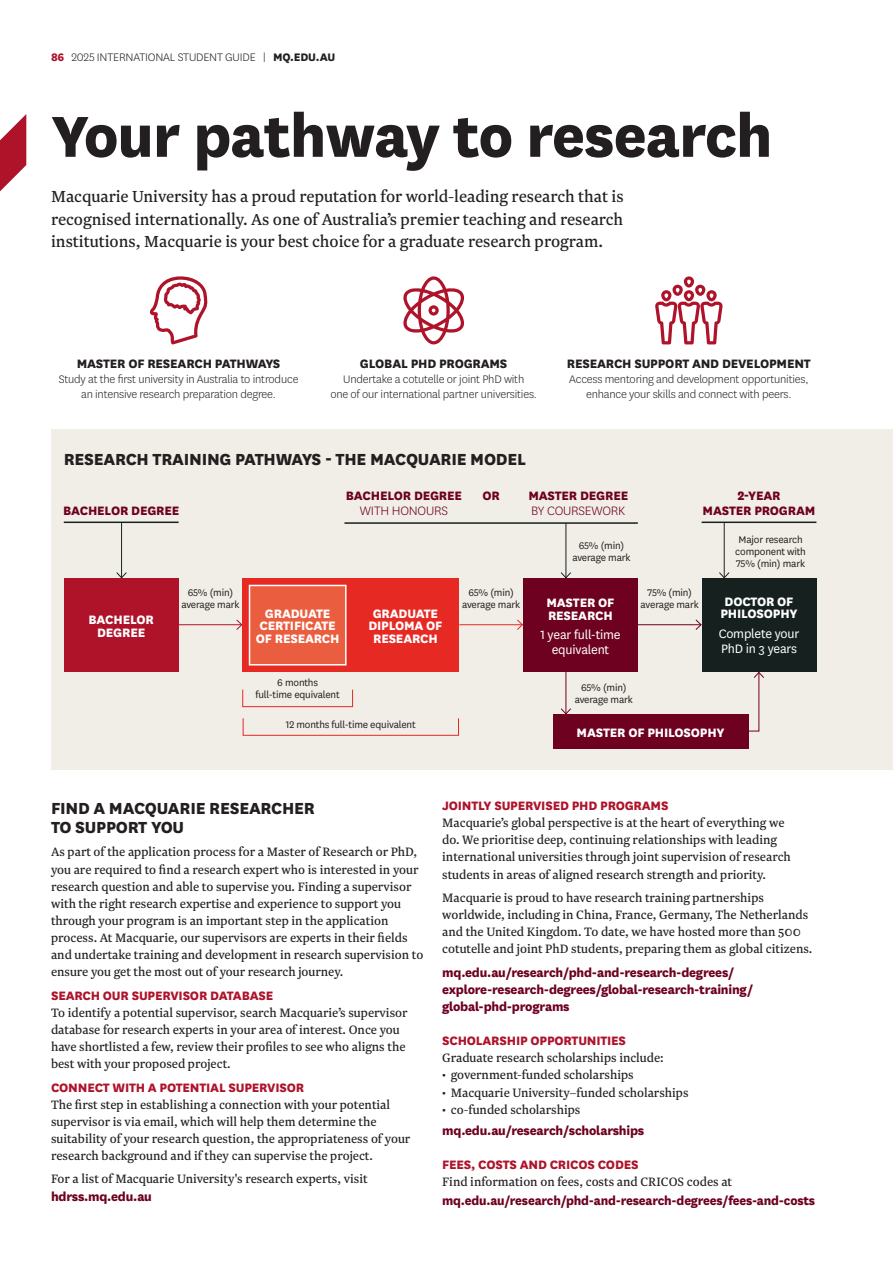
<style>
.page{position:relative;width:893px;height:1263px;background:#fff}
.page>*{position:absolute;margin:0;border:0;box-sizing:border-box;transform-origin:0 0}
.Header_Pages_-_Course_Name{font:800 67.5px "National";letter-spacing:-.015em;color:#231f20}
._02_Lead_In{font:18.75px/22.5px "Newzald";color:#231f20;text-align:justify}
._02_Large_Subheading{font:800 18.75px "National";letter-spacing:-.015em;color:#231f20}
._03_Body_Copy{font:800 18.75px/19.5px "National";letter-spacing:-.015em;color:#231f20}
._03_Body_Copy-2{font:14.25px/17.1px "Newzald";color:#231f20}
._02_Subhead_LVL1{font:14.25px/17.1px "Newzald";color:#231f20}
._02_Subhead_LVL1-2{font:800 14.25px/17.1px "National";letter-spacing:-.015em;color:#6e0020}
.KH_5_Subhead_LV2{font:800 14.25px/12.6px "National";letter-spacing:-.015em;color:#fff;text-align:center}
.DD_Heading{font:800 14.25px "National";letter-spacing:-.015em;color:#231f20}
.KH_6_Body_sans{font:800 14.25px/15px "National";letter-spacing:-.015em;color:#6e0020;text-align:center}
._03_Body_Copy-3{font:800 14.25px "National";letter-spacing:-.015em;color:#6e0020}
._02_Subhead_LVL1-3{font:800 14.25px "National";letter-spacing:-.015em;color:#ae132a}
.KH_5_Subhead_LV2-2{font:14.25px/15px "National";letter-spacing:-.015em;color:#fff}
.KH_6_Body_sans-2{font:300 14.25px "National";letter-spacing:-.015em;color:#6e0020}
.DD_Heading-2{font:300 12.75px/15.3px "National";letter-spacing:-.015em;color:#231f20;text-align:center}
.KH_6_Body_sans-3{font:11.25px/12px "National";letter-spacing:-.015em;color:#231f20;text-align:center}
.s1{font-weight:800;color:#ae132a}
.s2{font-weight:800}
.s3{font-family:"National";font-weight:800;color:#ae132a}
.s4{font-family:"National";font-weight:800;color:#6e0020}
</style>
<div class="page">
<div style="left:51px;top:429px;width:842px;height:341px;background:#f1eee7"></div>
<svg style="left:748px;top:672px;width:16px;height:60px"></svg>
<svg style="left:149px;top:276px;width:59px;height:68px"></svg>
<svg style="left:403px;top:276px;width:62px;height:68px"></svg>
<svg style="left:655px;top:276px;width:68px;height:68px"></svg>
<div style="left:553px;top:714px;width:195px;height:34px;background:#6e0020"></div>
<hr style="left:344px;top:522px;width:294px;height:2px;background:#16211f">
<hr style="left:179px;top:624px;width:63px;height:1px;background:#ae132a">
<svg style="left:236px;top:619px;width:6px;height:11px"></svg>
<div style="left:702px;top:578px;width:114px;height:94px;background:#16211f"></div>
<div style="left:64px;top:578px;width:115px;height:94px;background:#ae132a"></div>
<svg style="left:0;top:114px;width:26px;height:78px"></svg>
<hr style="left:64px;top:521px;width:115px;height:2px;background:#16211f">
<hr style="left:121px;top:523px;width:1px;height:55px;background:#16211f">
<svg style="left:116px;top:571px;width:11px;height:8px"></svg>
<div style="left:523px;top:578px;width:115px;height:94px;background:#6e0020"></div>
<div style="left:242px;top:578px;width:217px;height:94px;background:#e62923"></div>
<hr style="left:459px;top:624px;width:63px;height:1px;background:#e62923">
<svg style="left:516px;top:619px;width:7px;height:11px"></svg>
<hr style="left:638px;top:624px;width:63px;height:1px;background:#6e0020">
<svg style="left:695px;top:619px;width:7px;height:11px"></svg>
<hr style="left:566px;top:672px;width:1px;height:42px;background:#6e0020">
<svg style="left:561px;top:708px;width:10px;height:6px"></svg>
<hr style="left:566px;top:523px;width:1px;height:55px;background:#16211f">
<svg style="left:560px;top:571px;width:11px;height:8px"></svg>
<hr style="left:724px;top:523px;width:1px;height:55px;background:#231f20">
<svg style="left:719px;top:571px;width:11px;height:7px"></svg>
<hr style="left:702px;top:521px;width:114px;height:2px;background:#16211f">
<div style="left:249px;top:585px;width:97px;height:80px;background:#ea5e3f"></div>
<div style="left:249px;top:585px;width:98px;height:80px;border:2px solid #fff"></div>
<div style="left:242px;top:689px;width:111px;height:18px;border:1px solid #e62923"></div>
<div style="left:243px;top:718px;width:216px;height:18px;border:1px solid #e62923"></div>
<p class="DD_Heading-2" style="left:51px;top:49px;width:286px"><span class="s1">86</span> 2025 INTERNATIONAL STUDENT GUIDE | <span class="s2">MQ.EDU.AU</span></p>
<p class="Header_Pages_-_Course_Name" style="left:51px;top:87px;width:723px">Your pathway to research</p>
<p class="_02_Lead_In" style="left:51px;top:185px;width:574px">Macquarie University has a proud reputation for world-leading research that is recognised internationally. As one of Australia’s premier teaching and research institutions, Macquarie is your best choice for a graduate research program.</p>
<p class="DD_Heading" style="left:77px;top:353px;width:205px">MASTER OF RESEARCH PATHWAYS</p>
<p class="DD_Heading-2" style="left:59px;top:371px;width:241px">Study at the first university in Australia to introduce an intensive research preparation degree.</p>
<p class="DD_Heading" style="left:360px;top:353px;width:149px">GLOBAL PHD PROGRAMS</p>
<p class="DD_Heading-2" style="left:330px;top:371px;width:208px">Undertake a cotutelle or joint PhD with<br>one of our international partner universities.</p>
<p class="_02_Large_Subheading" style="left:64px;top:445px;width:464px">RESEARCH TRAINING PATHWAYS - THE MACQUARIE MODEL</p>
<p class="DD_Heading" style="left:567px;top:353px;width:245px">RESEARCH SUPPORT AND DEVELOPMENT</p>
<p class="DD_Heading-2" style="left:569px;top:371px;width:241px">Access mentoring and development opportunities, enhance your skills and connect with peers.</p>
<p class="KH_6_Body_sans" style="left:63px;top:502px;width:118px">BACHELOR DEGREE</p>
<p class="KH_5_Subhead_LV2" style="left:88px;top:612px;width:67px">BACHELOR<br>DEGREE</p>
<p class="KH_6_Body_sans-3" style="left:181px;top:586px;width:60px">65% (min) average mark</p>
<p class="KH_6_Body_sans" style="left:346px;top:487px;width:118px">BACHELOR DEGREE</p>
<p class="KH_6_Body_sans-2" style="left:360px;top:501px;width:90px">WITH HONOURS</p>
<p class="KH_6_Body_sans" style="left:528px;top:487px;width:101px">MASTER DEGREE</p>
<p class="KH_6_Body_sans-2" style="left:531px;top:501px;width:96px">BY COURSEWORK</p>
<p class="KH_6_Body_sans" style="left:482px;top:487px;width:19px">OR</p>
<p class="KH_6_Body_sans" style="left:703px;top:487px;width:114px">2-YEAR<br>MASTER PROGRAM</p>
<p class="KH_6_Body_sans-3" style="left:572px;top:539px;width:60px">65% (min) average mark</p>
<p class="KH_6_Body_sans-3" style="left:735px;top:533px;width:72px;text-align:left">Major research component with<br>75% (min) mark</p>
<p class="KH_5_Subhead_LV2" style="left:256px;top:606px;width:85px">GRADUATE<br>CERTIFICATE<br>OF RESEARCH</p>
<p class="KH_5_Subhead_LV2" style="left:368px;top:606px;width:76px">GRADUATE<br>DIPLOMA OF<br>RESEARCH</p>
<p class="KH_6_Body_sans-3" style="left:256px;top:676px;width:86px">6 months<br>full-time equivalent</p>
<p class="KH_6_Body_sans-3" style="left:286px;top:718px;width:131px">12 months full-time equivalent</p>
<p class="KH_6_Body_sans-3" style="left:462px;top:586px;width:60px">65% (min) average mark</p>
<p class="KH_5_Subhead_LV2" style="left:546px;top:595px;width:69px;text-align:left">MASTER OF<br>RESEARCH</p>
<p class="KH_5_Subhead_LV2-2" style="left:540px;top:626px;width:82px;text-align:center">1 year full-time equivalent</p>
<p class="KH_6_Body_sans-3" style="left:641px;top:586px;width:60px">75% (min) average mark</p>
<p class="KH_5_Subhead_LV2" style="left:720px;top:594px;width:79px;text-align:left">DOCTOR OF<br>PHILOSOPHY</p>
<p class="KH_5_Subhead_LV2-2" style="left:719px;top:625px;width:82px">Complete your<br>PhD in 3 years</p>
<p class="KH_6_Body_sans-3" style="left:575px;top:681px;width:60px">65% (min) average mark</p>
<p class="KH_5_Subhead_LV2" style="left:577px;top:725px;width:149px">MASTER OF PHILOSOPHY</p>
<p class="_03_Body_Copy" style="left:51px;top:796px;width:265px">FIND A MACQUARIE RESEARCHER<br>TO SUPPORT YOU</p>
<p class="_03_Body_Copy-2" style="left:51px;top:843px;width:374px">As part of the application process for a Master of Research or PhD, you are required to find a research expert who is interested in your research question and able to supervise you. Finding a supervisor with the right research expertise and experience to support you through your program is an important step in the application process. At Macquarie, our supervisors are experts in their fields and undertake training and development in research supervision to ensure you get the most out of your research journey.</p>
<p class="_03_Body_Copy-2" style="left:51px;top:986px;width:358px"><span class="s3">SEARCH OUR SUPERVISOR DATABASE<br></span>To identify a potential supervisor, search Macquarie’s supervisor database for research experts in your area of interest. Once you have shortlisted a few, review their profiles to see who aligns the best with your proposed project.</p>
<p class="_03_Body_Copy-2" style="left:51px;top:1078px;width:361px"><span class="s3">CONNECT WITH A POTENTIAL SUPERVISOR<br></span>The first step in establishing a connection with your potential supervisor is via email, which will help them determine the suitability of your research question, the appropriateness of your research background and if they can supervise the project.</p>
<p class="_03_Body_Copy-2" style="left:51px;top:1170px;width:318px">For a list of Macquarie University's research experts, visit <span class="s4">hdrss.mq.edu.au</span></p>
<p class="_02_Subhead_LVL1" style="left:442px;top:797px;width:350px"><span class="s3">JOINTLY SUPERVISED PHD PROGRAMS<br></span>Macquarie’s global perspective is at the heart of everything we do. We prioritise deep, continuing relationships with leading international universities through joint supervision of research students in areas of aligned research strength and priority.</p>
<p class="_02_Subhead_LVL1" style="left:442px;top:889px;width:372px">Macquarie is proud to have research training partnerships worldwide, including in China, France, Germany, The Netherlands and the United Kingdom. To date, we have hosted more than 500 cotutelle and joint PhD students, preparing them as global citizens.</p>
<p class="_02_Subhead_LVL1-2" style="left:442px;top:963px;width:313px">mq.edu.au/research/phd-and-research-degrees/ explore-research-degrees/global-research-training/ global-phd-programs</p>
<p class="_02_Subhead_LVL1-3" style="left:442px;top:1030px;width:185px">SCHOLARSHIP OPPORTUNITIES</p>
<p class="_03_Body_Copy-2" style="left:442px;top:1049px;width:223px">Graduate research scholarships include:</p>
<p class="_03_Body_Copy-2" style="left:442px;top:1066px;width:193px">• government-funded scholarships</p>
<p class="_03_Body_Copy-2" style="left:442px;top:1083px;width:248px">• Macquarie University–funded scholarships</p>
<p class="_03_Body_Copy-2" style="left:442px;top:1100px;width:140px">• co-funded scholarships</p>
<p class="_02_Subhead_LVL1-2" style="left:442px;top:1121px;width:204px">mq.edu.au/research/scholarships</p>
<p class="_02_Subhead_LVL1-3" style="left:442px;top:1154px;width:198px">FEES, COSTS AND CRICOS CODES</p>
<p class="_03_Body_Copy-2" style="left:442px;top:1173px;width:291px">Find information on fees, costs and CRICOS codes at</p>
<p class="_03_Body_Copy-3" style="left:442px;top:1190px;width:374px">mq.edu.au/research/phd-and-research-degrees/fees-and-costs</p>
</div>
